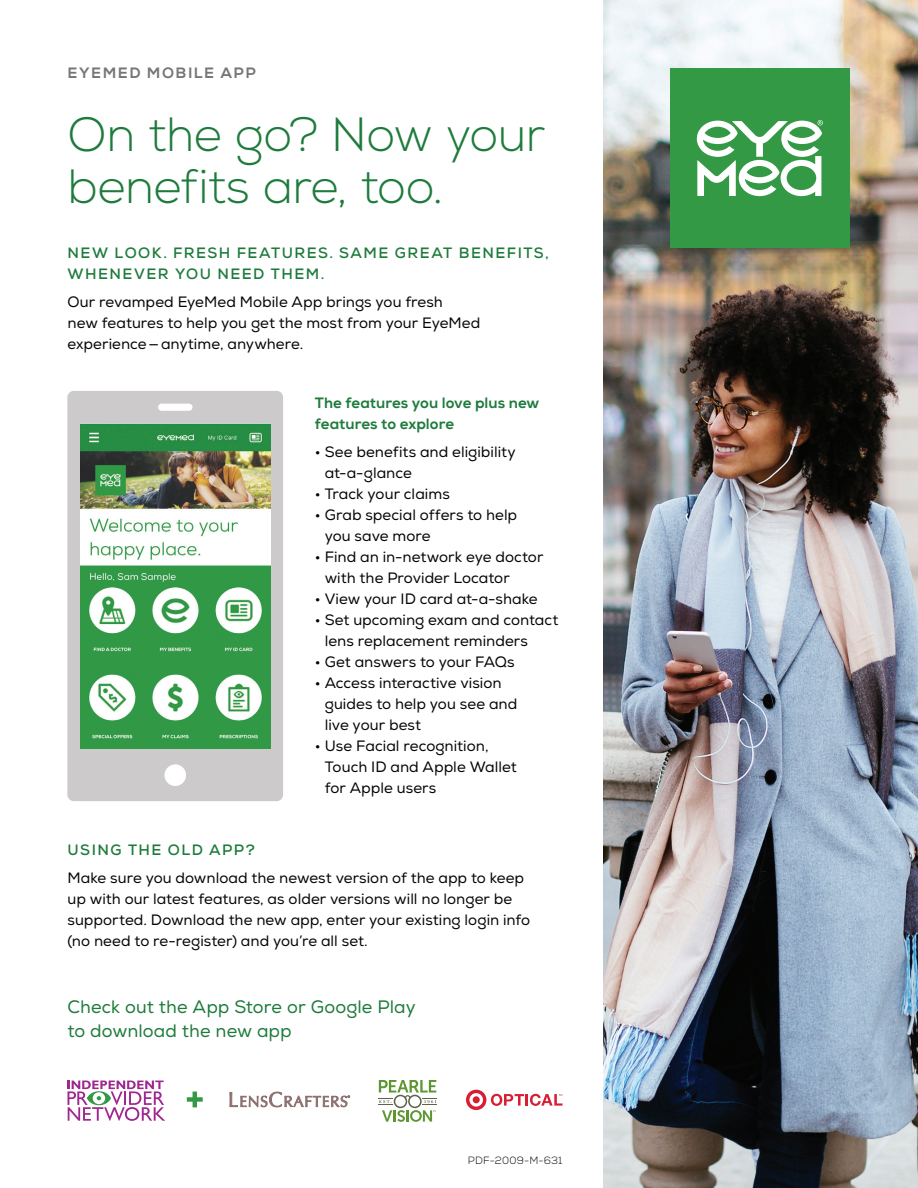
<style>
.page{position:relative;width:918px;height:1188px;background:#fff}
.page>*{position:absolute;margin:0;border:0;box-sizing:border-box;transform-origin:0 0}
.headline{font:300 48px/52.5px "Nexa";letter-spacing:-.01em;color:#1e7b3c}
.sub-subhead{font:18px/24px "Nexa";letter-spacing:.005em;color:#1e7b3c}
.subhead{font:15px/21px "Nexa";color:#040503}
.body{font:15px/21px "Nexa";color:#040503}
.subhead-2{font:700 15px/21px "Nexa";letter-spacing:.1em;color:#1e7b3c}
.body-2{font:15px/21px "Nexa X Bold";letter-spacing:.005em;color:#1e7b3c}
.subhead-3{font:15px "Nexa X Bold";letter-spacing:.1em;color:#757676}
.t1{font:300 10.5px "Nexa";letter-spacing:.02em;color:#040503}
</style>
<div class="page">
<img style="left:603px;top:0;width:315px;height:1188px">
<div style="left:670px;top:69px;width:179px;height:179px;background:#339945"></div>
<svg style="left:697px;top:120px;width:126px;height:76px"></svg>
<svg style="left:67px;top:391px;width:216px;height:410px;background:#cccbcb"></svg>
<img style="left:80px;top:424px;width:190px;height:324px">
<svg style="left:466px;top:1090px;width:96px;height:20px"></svg>
<svg style="left:68px;top:1081px;width:97px;height:40px"></svg>
<svg style="left:187px;top:1092px;width:16px;height:15px"></svg>
<svg style="left:230px;top:1092px;width:120px;height:15px"></svg>
<svg style="left:379px;top:1080px;width:58px;height:42px"></svg>
<h2 class="subhead-3" style="left:68px;top:64px;width:190px">EYEMED MOBILE APP</h2>
<h1 class="headline" style="left:68px;top:109px;width:479px">On the go? Now your benefits are, too.</h1>
<h2 class="subhead-2" style="left:68px;top:242px;width:483px">NEW LOOK. FRESH FEATURES. SAME GREAT BENEFITS,<br>WHENEVER YOU NEED THEM.</h2>
<p class="body" style="left:67px;top:291px;width:414px">Our revamped EyeMed Mobile App brings you fresh<br>new features to help you get the most from your EyeMed experience—anytime, anywhere.</p>
<p class="body-2" style="left:315px;top:393px;width:226px">The features you love plus new features to explore</p>
<p class="body" style="left:325px;top:442px;width:193px;text-indent:-10px">• See benefits and eligibility at-a-glance</p>
<p class="body" style="left:315px;top:484px;width:136px">• Track your claims</p>
<p class="body" style="left:325px;top:505px;width:194px;text-indent:-10px">• Grab special offers to help you save more</p>
<p class="body" style="left:325px;top:547px;width:220px;text-indent:-10px">• Find an in-network eye doctor with the Provider Locator</p>
<h2 class="subhead" style="left:315px;top:589px;width:224px">• View your ID card at-a-shake</h2>
<h2 class="subhead" style="left:325px;top:610px;width:235px;text-indent:-10px">• Set upcoming exam and contact lens replacement reminders</h2>
<h2 class="subhead" style="left:315px;top:652px;width:201px">• Get answers to your FAQs</h2>
<p class="body" style="left:325px;top:673px;width:194px;text-indent:-10px">• Access interactive vision guides to help you see and live your best</p>
<h2 class="subhead" style="left:325px;top:736px;width:194px;text-indent:-10px">• Use Facial recognition,<br>Touch ID and Apple Wallet for Apple users</h2>
<h2 class="subhead-2" style="left:68px;top:839px;width:189px">USING THE OLD APP?</h2>
<h2 class="subhead" style="left:67px;top:867px;width:464px">Make sure you download the newest version of the app to keep up with our latest features, as older versions will no longer be supported. Download the new app, enter your existing login info (no need to re-register) and you’re all set.</h2>
<h3 class="sub-subhead" style="left:68px;top:995px;width:350px">Check out the App Store or Google Play to download the new app</h3>
<p class="t1" style="left:468px;top:1154px;width:96px">PDF-2009-M-631</p>
</div>
